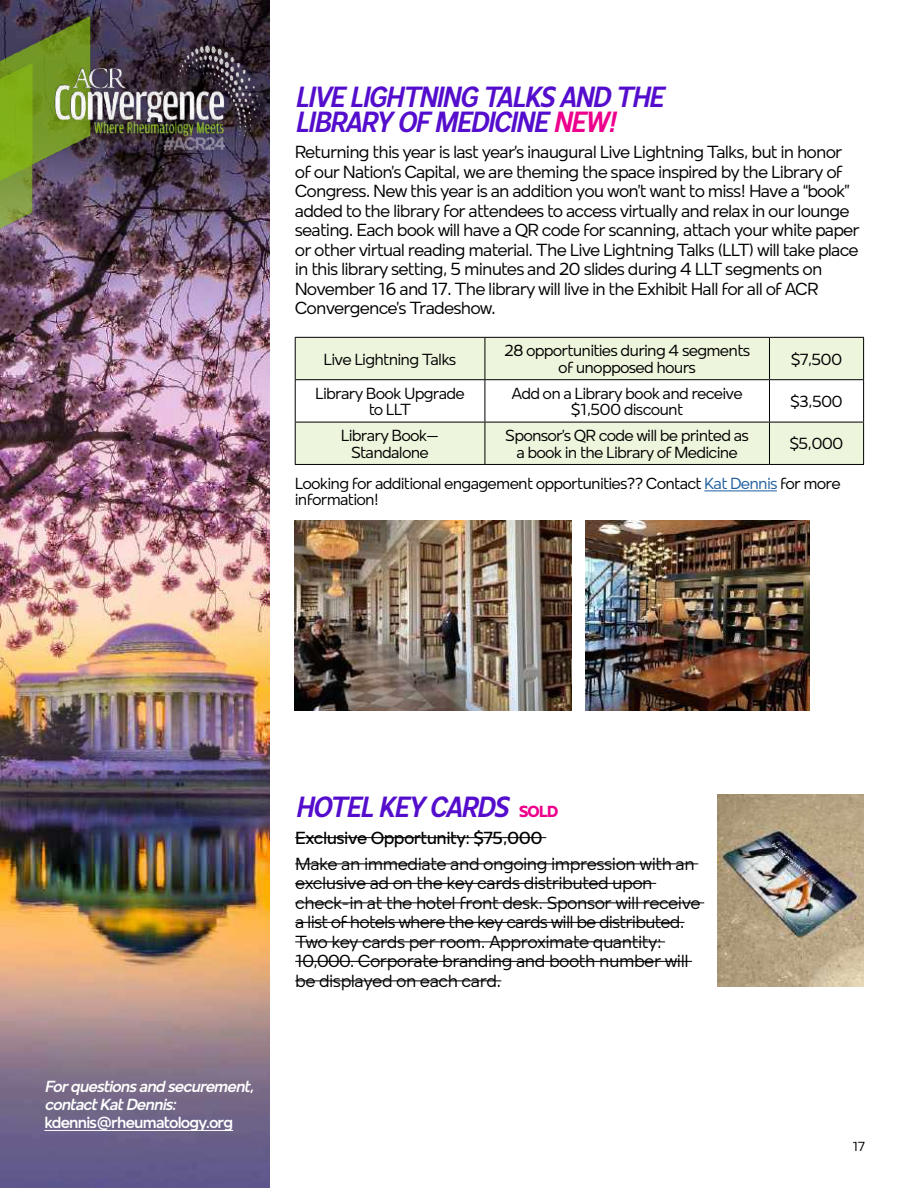
<style>
.page{position:relative;width:918px;height:1188px;background:#fff}
.page>*{position:absolute;margin:0;border:0;box-sizing:border-box;transform-origin:0 0}
.t1{font:italic 600 condensed 30px/25.5px "Mollen";letter-spacing:-.05em;color:#540dcc}
.t2{font:18px/19.5px "Mollen";letter-spacing:-.05em;color:#000}
.t3{font:18px/19.5px "Mollen";letter-spacing:-.03em;color:#000}
.t4{font:500 18px "Mollen";letter-spacing:-.03em;color:#000}
.t5{font:16.5px/16.5px "Mollen";letter-spacing:-.05em;color:#000;text-align:center}
.t6{font:italic 600 16.5px/18px "Mollen";letter-spacing:-.05em;color:#fff}
.t7{font:600 16.5px "Mollen";letter-spacing:-.05em;color:#fff}
.t8{font:13.5px "Mollen";color:#000}
.s1{color:#ec008c}
.s2{color:#215e9e}
.s3{font-weight:800;font-style:normal;font-stretch:normal;font-size:16.5px;color:#ec008c}
</style>
<div class="page">
<img style="left:0;top:0;width:270px;height:1188px">
<img style="left:0;top:9px;width:94px;height:260px">
<img style="left:49px;top:44px;width:221px;height:109px">
<hr style="left:44px;top:1130px;width:189px;height:1px;background:#fff">
<hr style="left:704px;top:490px;width:73px;height:1px;background:#215e9e">
<svg style="left:296px;top:338px;width:567px;height:126px;fill:#edf5dc"></svg>
<hr style="left:295px;top:337px;width:190px;height:1px;background:#000">
<hr style="left:295px;top:338px;width:1px;height:41px;background:#000">
<hr style="left:485px;top:337px;width:284px;height:1px;background:#000">
<hr style="left:485px;top:338px;width:1px;height:41px;background:#000">
<hr style="left:769px;top:337px;width:95px;height:1px;background:#000">
<hr style="left:769px;top:338px;width:1px;height:41px;background:#000">
<hr style="left:863px;top:338px;width:1px;height:41px;background:#000">
<hr style="left:295px;top:379px;width:190px;height:1px;background:#000">
<hr style="left:295px;top:380px;width:1px;height:42px;background:#000">
<hr style="left:485px;top:379px;width:284px;height:1px;background:#000">
<hr style="left:485px;top:380px;width:1px;height:42px;background:#000">
<hr style="left:769px;top:379px;width:95px;height:1px;background:#000">
<hr style="left:769px;top:380px;width:1px;height:42px;background:#000">
<hr style="left:863px;top:380px;width:1px;height:42px;background:#000">
<hr style="left:295px;top:422px;width:190px;height:1px;background:#000">
<hr style="left:295px;top:422px;width:1px;height:42px;background:#000">
<hr style="left:485px;top:422px;width:284px;height:1px;background:#000">
<hr style="left:485px;top:422px;width:1px;height:42px;background:#000">
<hr style="left:769px;top:422px;width:95px;height:1px;background:#000">
<hr style="left:769px;top:422px;width:1px;height:42px;background:#000">
<hr style="left:863px;top:422px;width:1px;height:42px;background:#000">
<hr style="left:295px;top:464px;width:190px;height:1px;background:#000">
<hr style="left:485px;top:464px;width:284px;height:1px;background:#000">
<hr style="left:769px;top:464px;width:95px;height:1px;background:#000">
<img style="left:294px;top:521px;width:277px;height:190px">
<img style="left:586px;top:521px;width:224px;height:190px">
<hr style="left:295px;top:837px;width:251px;height:1px;background:#000">
<hr style="left:295px;top:863px;width:403px;height:1px;background:#000">
<hr style="left:295px;top:883px;width:361px;height:1px;background:#000">
<hr style="left:295px;top:902px;width:409px;height:1px;background:#000">
<hr style="left:295px;top:922px;width:389px;height:1px;background:#000">
<hr style="left:295px;top:941px;width:370px;height:1px;background:#000">
<hr style="left:295px;top:961px;width:397px;height:1px;background:#000">
<hr style="left:295px;top:980px;width:206px;height:1px;background:#000">
<img style="left:718px;top:795px;width:146px;height:192px">
<h1 class="t1" style="left:295px;top:83px;width:370px">LIVE LIGHTNING TALKS AND THE<br>LIBRARY OF MEDICINE <span class="s1">NEW!</span></h1>
<p class="t2" style="left:295px;top:142px;width:567px">Returning this year is last year’s inaugural Live Lightning Talks, but in honor of our Nation’s Capital, we are theming the space inspired by the Library of Congress. New this year is an addition you won’t want to miss! Have a “book” added to the library for attendees to access virtually and relax in our lounge seating. Each book will have a QR code for scanning, attach your white paper or other virtual reading material. The Live Lightning Talks (LLT) will take place in this library setting, 5 minutes and 20 slides during 4 LLT segments on November 16 and 17. The library will live in the Exhibit Hall for all of ACR Convergence’s Tradeshow.</p>
<p class="t5" style="left:324px;top:351px;width:134px">Live Lightning Talks</p>
<p class="t5" style="left:504px;top:342px;width:248px">28 opportunities during 4 segments of unopposed hours</p>
<p class="t5" style="left:791px;top:351px;width:53px">$7,500</p>
<p class="t5" style="left:315px;top:385px;width:151px">Library Book Upgrade to LLT</p>
<p class="t5" style="left:512px;top:385px;width:233px">Add on a Library book and receive $1,500 discount</p>
<p class="t5" style="left:790px;top:393px;width:54px">$3,500</p>
<p class="t5" style="left:341px;top:427px;width:100px">Library Book–<br>Standalone</p>
<p class="t5" style="left:505px;top:427px;width:245px">Sponsor’s QR code will be printed as a book in the Library of Medicine</p>
<p class="t5" style="left:789px;top:435px;width:56px">$5,000</p>
<p class="t5" style="left:295px;top:475px;width:548px;text-align:left">Looking for additional engagement opportunities?? Contact <span class="s2">Kat Dennis</span> for more information!</p>
<p class="t6" style="left:44px;top:1078px;width:211px">For questions and securement, contact Kat Dennis:</p>
<p class="t7" style="left:44px;top:1113px;width:190px">kdennis@rheumatology.org</p>
<h1 class="t1" style="left:295px;top:794px;width:265px">HOTEL KEY CARDS <span class="s3">SOLD</span></h1>
<p class="t4" style="left:295px;top:827px;width:249px">Exclusive Opportunity: $75,000</p>
<p class="t3" style="left:295px;top:854px;width:407px">Make an immediate and ongoing impression with an exclusive ad on the key cards distributed upon check-in at the hotel front desk. Sponsor will receive a list of hotels where the key cards will be distributed.<br>Two key cards per room. Approximate quantity:<br>10,000. Corporate branding and booth number will be displayed on each card.</p>
<p class="t8" style="left:852px;top:1138px;width:14px">17</p>
</div>
